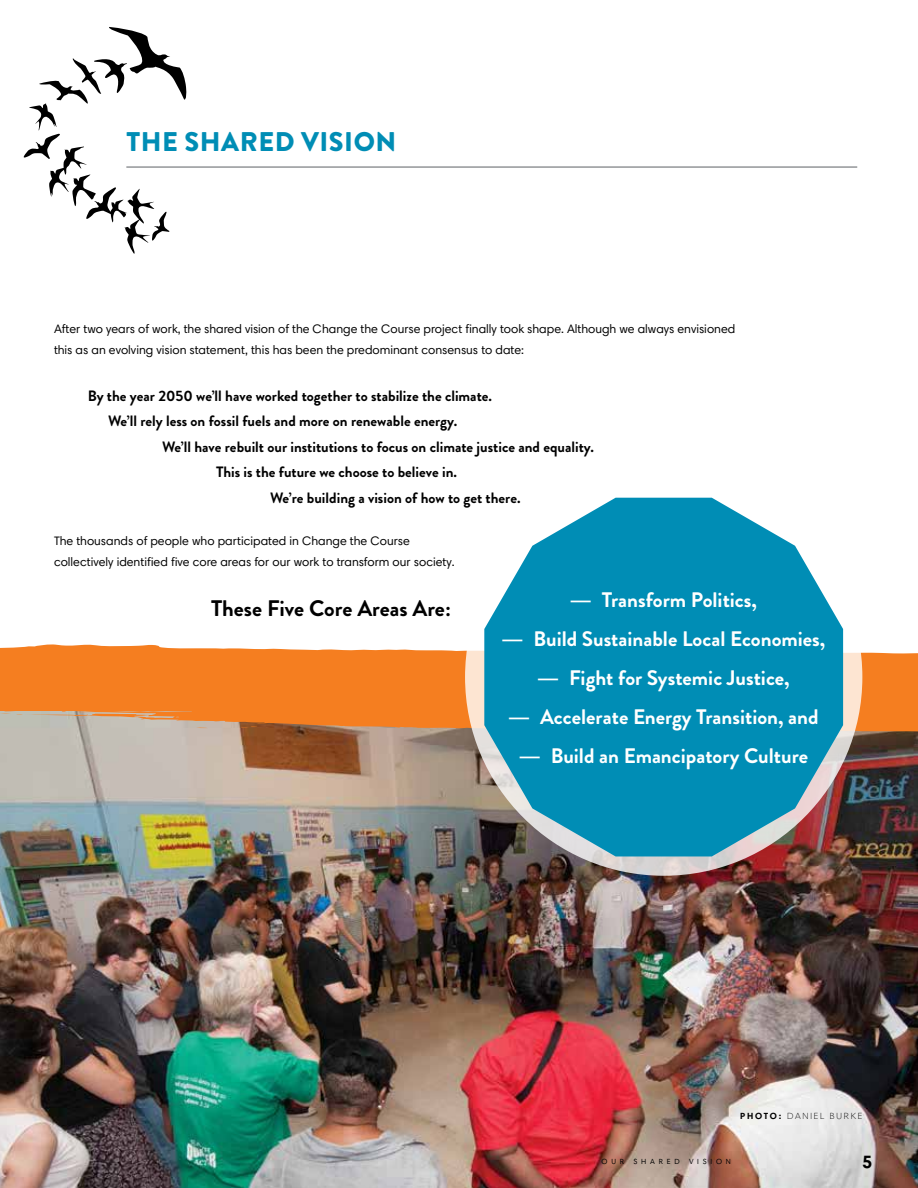
<style>
.page{position:relative;width:918px;height:1188px;background:#fff}
.page>*{position:absolute;margin:0;border:0;box-sizing:border-box;transform-origin:0 0}
.t1{font:900 27px "Brandon Grotesque";letter-spacing:.02em;color:#008db5}
.t2{font:700 22.5px "Brandon Grotesque";color:#000}
.t3{font:700 21px "Brandon Grotesque";color:#fff}
.t4{font:700 18px "Harmonia Sans Std";color:#000}
.t5{font:700 15px/25.5px "Brandon Grotesque";color:#000}
.t6{font:12.3px/21px "Harmonia Sans Std";color:#000}
.t7{font:300 9px "Harmonia Sans Std";letter-spacing:.2em;color:#000}
.t8{font:7.5px "Harmonia Sans Std";letter-spacing:.5em;color:#000}
.s1{font-family:"Harmonia Sans Std";font-weight:400}
.s2{font-weight:700}
</style>
<div class="page">
<img style="left:0;top:732px;width:918px;height:456px">
<svg style="left:0;top:644px;width:918px;height:88px;background:#ed893a"></svg>
<svg style="left:24px;top:27px;width:163px;height:227px"></svg>
<hr style="left:126px;top:166px;width:731px;height:2px;background:#939598">
<svg style="left:465px;top:478px;width:397px;height:398px"></svg>
<svg style="left:484px;top:498px;width:359px;height:358px;background:#2998b7"></svg>
<h1 class="t1" style="left:127px;top:123px;width:271px">THE SHARED VISION</h1>
<p class="t6" style="left:54px;top:318px;width:683px">After two years of work, the shared vision of the Change the Course project finally took shape. Although we always envisioned this as an evolving vision statement, this has been the predominant consensus to date:</p>
<p class="t5" style="left:108px;top:383px;width:386px;text-indent:-20px">By the year 2050 we’ll have worked together to stabilize the climate.<br>We’ll rely less on fossil fuels and more on renewable energy.</p>
<p class="t5" style="left:162px;top:434px;width:434px">We’ll have rebuilt our institutions to focus on climate justice and equality.</p>
<p class="t5" style="left:216px;top:459px;width:243px">This is the future we choose to believe in.</p>
<p class="t5" style="left:270px;top:485px;width:252px">We’re building a vision of how to get there.</p>
<p class="t6" style="left:54px;top:530px;width:402px">The thousands of people who participated in Change the Course collectively identified five core areas for our work to transform our society.</p>
<h2 class="t2" style="left:211px;top:592px;width:241px">These Five Core Areas Are:</h2>
<h3 class="t3" style="left:569px;top:585px;width:189px"><span class="s1">—</span> Transform Politics,</h3>
<h3 class="t3" style="left:501px;top:624px;width:326px"><span class="s1">—</span> Build Sustainable Local Economies,</h3>
<h3 class="t3" style="left:536px;top:663px;width:255px"><span class="s1">—</span> Fight for Systemic Justice,</h3>
<h3 class="t3" style="left:508px;top:702px;width:313px"><span class="s1">—</span> Accelerate Energy Transition, and</h3>
<h3 class="t3" style="left:518px;top:741px;width:292px"><span class="s1">—</span> Build an Emancipatory Culture</h3>
<p class="t7" style="left:740px;top:1111px;width:124px"><span class="s2">PHOTO:</span> DANIEL BURKE</p>
<p class="t8" style="left:602px;top:1157px;width:24px">OUR</p>
<p class="t8" style="left:633px;top:1157px;width:99px">SHARED VISION</p>
<h3 class="t4" style="left:862px;top:1150px;width:12px">5</h3>
</div>
